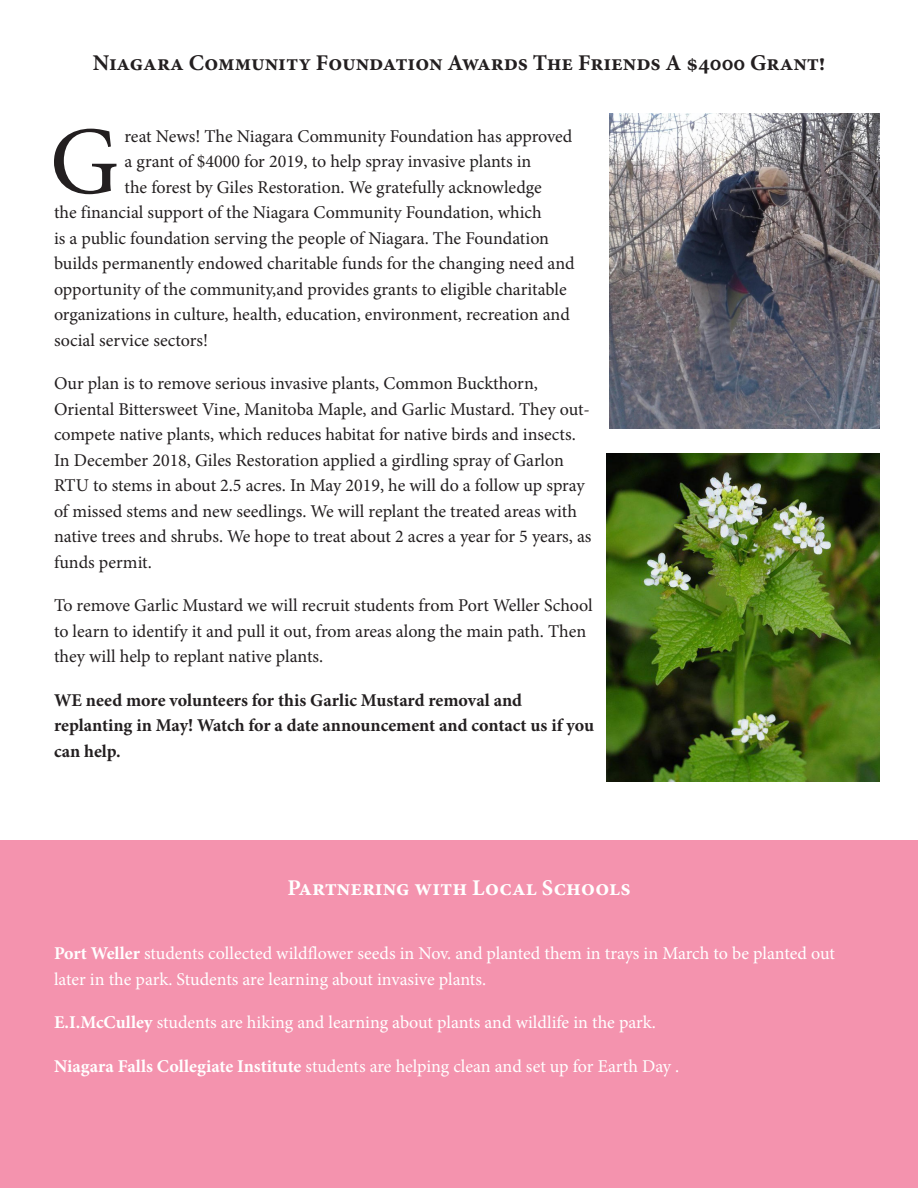
<style>
.page{position:relative;width:918px;height:1188px;background:#fff}
.page>*{position:absolute;margin:0;border:0;box-sizing:border-box;transform-origin:0 0}
.t1{font:96.45px "Minion Pro";color:#231f20}
.t2{font:700 22.5px "Minion Pro";color:#231f20}
.t3{font:700 22.5px "Minion Pro";color:#fff}
.t4{font:18px/25.5px "Minion Pro";color:#231f20}
.t5{font:18px/25.5px "Minion Pro";color:#fff}
.t6{font:700 18px/25.5px "Minion Pro";letter-spacing:-.005em;color:#231f20}
.s1{font-weight:700}
</style>
<div class="page">
<div style="left:0;top:841px;width:918px;height:347px;background:#f493ae"></div>
<img style="left:610px;top:113px;width:269px;height:315px">
<img style="left:607px;top:453px;width:272px;height:329px">
<p class="t2" style="left:93px;top:47px;width:734px">Niagara Community Foundation Awards The Friends A $4000 Grant!</p>
<p class="t1" style="left:50px;top:97px;width:70px">G</p>
<p class="t4" style="left:125px;top:123px;width:449px">reat News! The Niagara Community Foundation has approved</p>
<p class="t4" style="left:125px;top:149px;width:408px">a grant of $4000 for 2019, to help spray invasive plants in</p>
<p class="t4" style="left:125px;top:174px;width:419px">the forest by Giles Restoration. We gratefully acknowledge</p>
<p class="t4" style="left:54px;top:200px;width:489px">the financial support of the Niagara Community Foundation, which</p>
<p class="t4" style="left:54px;top:225px;width:497px">is a public foundation serving the people of Niagara. The Foundation</p>
<p class="t4" style="left:54px;top:251px;width:522px">builds permanently endowed charitable funds for the changing need and</p>
<p class="t4" style="left:54px;top:276px;width:514px">opportunity of the community,and provides grants to eligible charitable</p>
<p class="t4" style="left:54px;top:302px;width:517px">organizations in culture, health, education, environment, recreation and</p>
<p class="t4" style="left:54px;top:327px;width:156px">social service sectors!</p>
<p class="t4" style="left:54px;top:371px;width:539px">Our plan is to remove serious invasive plants, Common Buckthorn, Oriental Bittersweet Vine, Manitoba Maple, and Garlic Mustard. They out&shy;compete native plants, which reduces habitat for native birds and insects.<br>In December 2018, Giles Restoration applied a girdling spray of Garlon RTU to stems in about 2.5 acres. In May 2019, he will do a follow up spray of missed stems and new seedlings. We will replant the treated areas with native trees and shrubs. We hope to treat about 2 acres a year for 5 years, as funds permit.</p>
<p class="t4" style="left:54px;top:593px;width:540px">To remove Garlic Mustard we will recruit students from Port Weller School to learn to identify it and pull it out, from areas along the main path. Then they will help to replant native plants.</p>
<p class="t6" style="left:54px;top:687px;width:542px">WE need more volunteers for this Garlic Mustard removal and replanting in May! Watch for a date announcement and contact us if you can help.</p>
<p class="t3" style="left:287px;top:872px;width:345px">Partnering with Local Schools</p>
<p class="t5" style="left:54px;top:941px;width:782px"><span class="s1">Port Weller</span> students collected wildflower seeds in Nov. and planted them in trays in March to be planted out later in the park. Students are learning about invasive plants.</p>
<p class="t5" style="left:54px;top:1010px;width:603px"><span class="s1">E.I.McCulley</span> students are hiking and learning about plants and wildlife in the park.</p>
<p class="t5" style="left:54px;top:1053px;width:627px"><span class="s1">Niagara Falls Collegiate Institute</span> students are helping clean and set up for Earth Day .</p>
</div>
